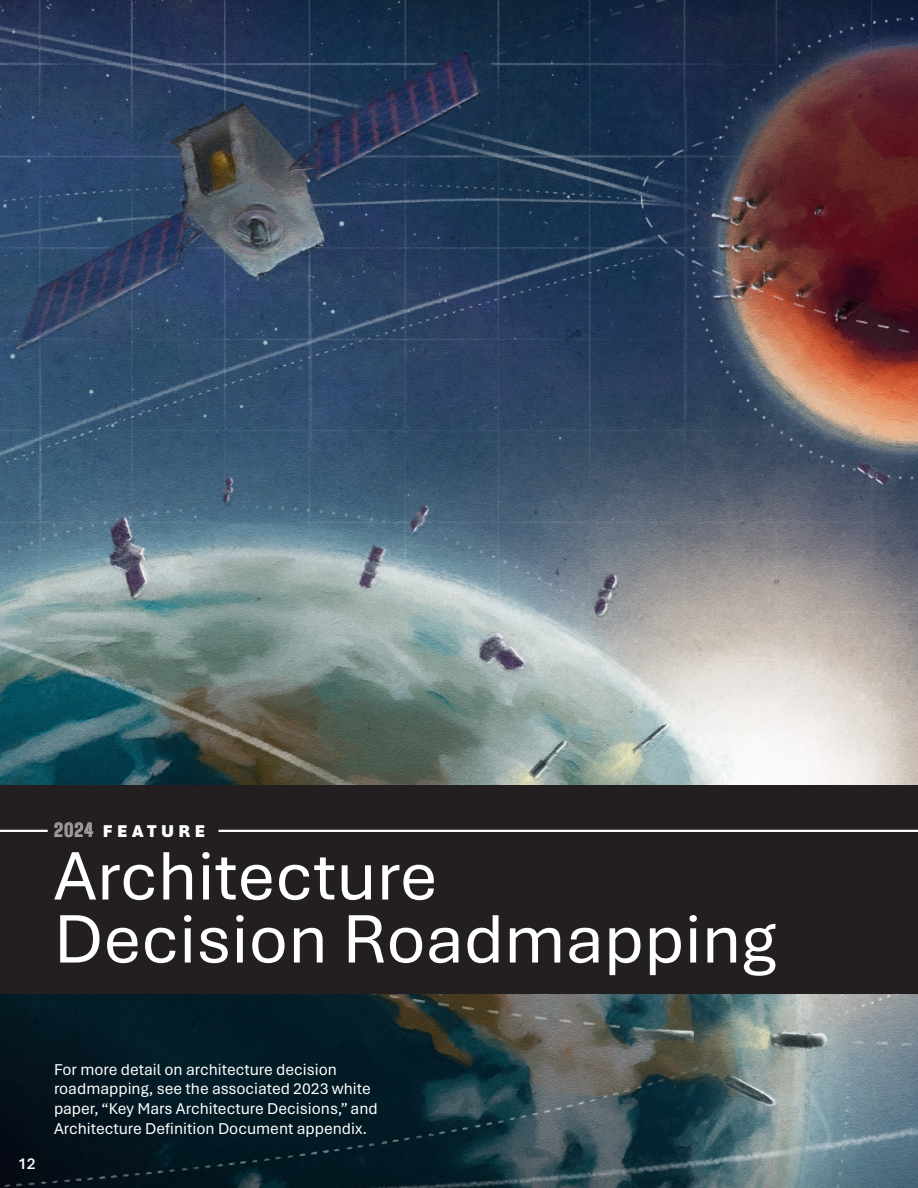
<style>
.page{position:relative;width:918px;height:1188px;background:#fff}
.page>*{position:absolute;margin:0;border:0;box-sizing:border-box;transform-origin:0 0}
.t1{font:72px "Aptos";color:#fff}
.t2{font:900 18px "Aptos";letter-spacing:.25em;color:#fff}
.t3{font:16.5px/19.8px "Aptos";color:#fff}
.t4{font:600 16.5px "Aptos";color:#fff}
.s1{font-family:"Big Shoulders Inline Text";font-weight:100}
</style>
<div class="page">
<img style="left:0;top:0;width:917px;height:1188px">
<div style="left:0;top:785px;width:918px;height:209px;background:#231f20"></div>
<hr style="left:219px;top:830px;width:699px;height:2px;background:#fff">
<hr style="left:0;top:830px;width:48px;height:2px;background:#fff">
<hr style="left:917px;top:0;width:1px;height:1188px;background:#fff">
<p class="t2" style="left:54px;top:818px;width:153px"><span class="s1">2024</span> FEATURE</p>
<p class="t1" style="left:54px;top:827px;width:385px">Architecture</p>
<p class="t1" style="left:54px;top:890px;width:724px">Decision Roadmapping</p>
<p class="t4" style="left:18px;top:1152px;width:19px">12</p>
<p class="t3" style="left:54px;top:1059px;width:325px">For more detail on architecture decision roadmapping, see the associated 2023 white paper, “Key Mars Architecture Decisions,” and Architecture Definition Document appendix.</p>
</div>
